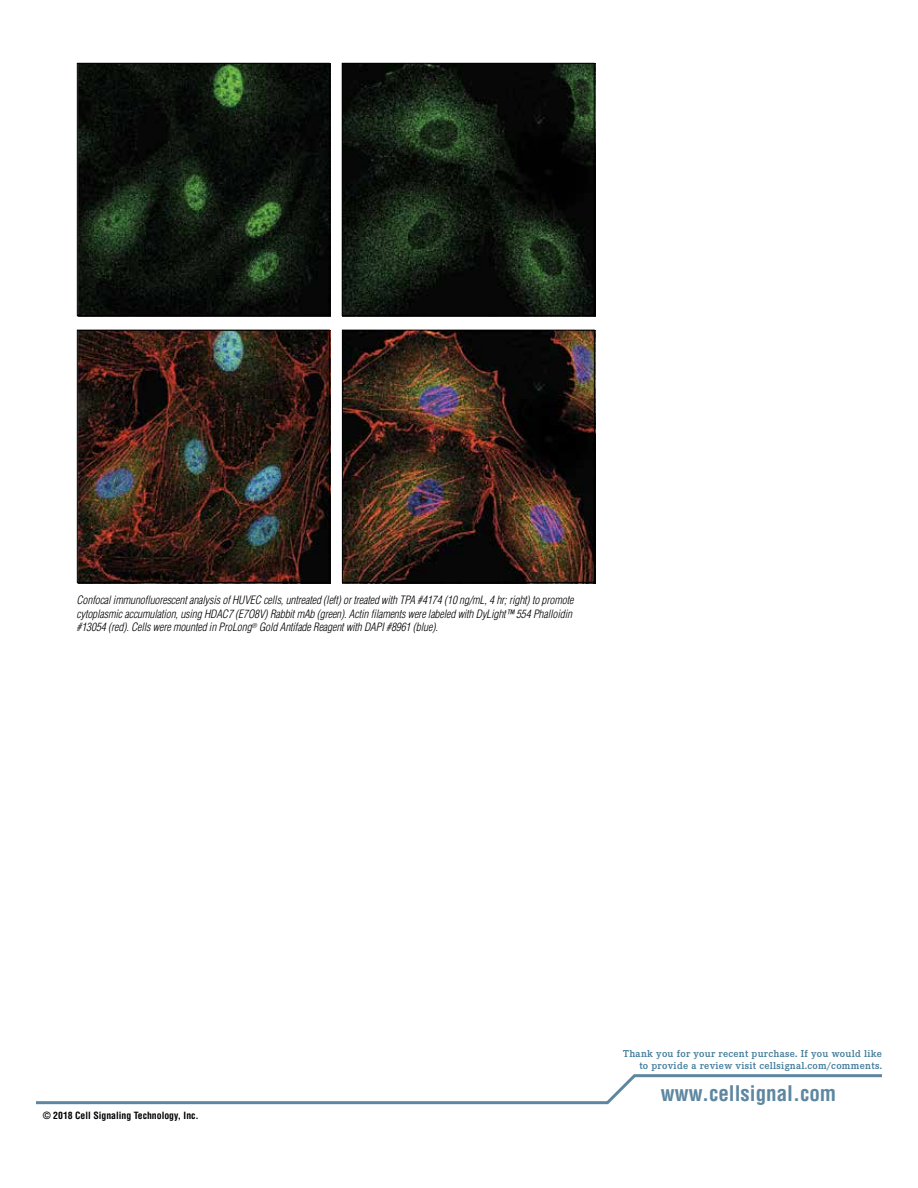
<style>
.page{position:relative;width:918px;height:1188px;background:#fff}
.page>*{position:absolute;margin:0;border:0;box-sizing:border-box;transform-origin:0 0}
.t1{font:700 condensed 21px "Helvetica";color:#5d87a1}
.t2{font:italic 300 condensed 11.25px/13.5px "Helvetica";letter-spacing:-.01em;color:#000}
.t3{font:600 10.5px/12px "Corporate E Pro";letter-spacing:.025em;color:#3e7998;text-align:right}
.t4{font:700 condensed 9.75px "Helvetica";color:#000}
</style>
<div class="page">
<svg style="left:36px;top:1074px;width:846px;height:31px"></svg>
<img style="left:344px;top:332px;width:249px;height:249px">
<img style="left:77px;top:330px;width:254px;height:254px">
<img style="left:344px;top:65px;width:249px;height:249px">
<img style="left:79px;top:65px;width:249px;height:249px">
<div style="left:77px;top:63px;width:253px;height:253px;border:1px solid #000"></div>
<div style="left:342px;top:63px;width:253px;height:253px;border:1px solid #000"></div>
<div style="left:77px;top:330px;width:253px;height:253px;border:1px solid #000"></div>
<div style="left:342px;top:330px;width:253px;height:253px;border:1px solid #000"></div>
<p class="t2" style="left:76px;top:594px;width:498px">Confocal immunofluorescent analysis of HUVEC cells, untreated (left) or treated with TPA #4174 (10 ng/mL, 4 hr; right) to promote cytoplasmic accumulation, using HDAC7 (E7O8V) Rabbit mAb (green). Actin filaments were labeled with DyLight™ 554 Phalloidin #13054 (red). Cells were mounted in ProLong<sup>®</sup> Gold Antifade Reagent with DAPI #8961 (blue).</p>
<p class="t4" style="left:43px;top:1109px;width:158px">© 2018 Cell Signaling Technology, Inc.</p>
<p class="t3" style="left:623px;top:1047px;width:260px">Thank you for your recent purchase. If you would like to provide a review visit cellsignal.com/comments.</p>
<h1 class="t1" style="left:661px;top:1080px;width:177px">www.cellsignal.com</h1>
</div>
